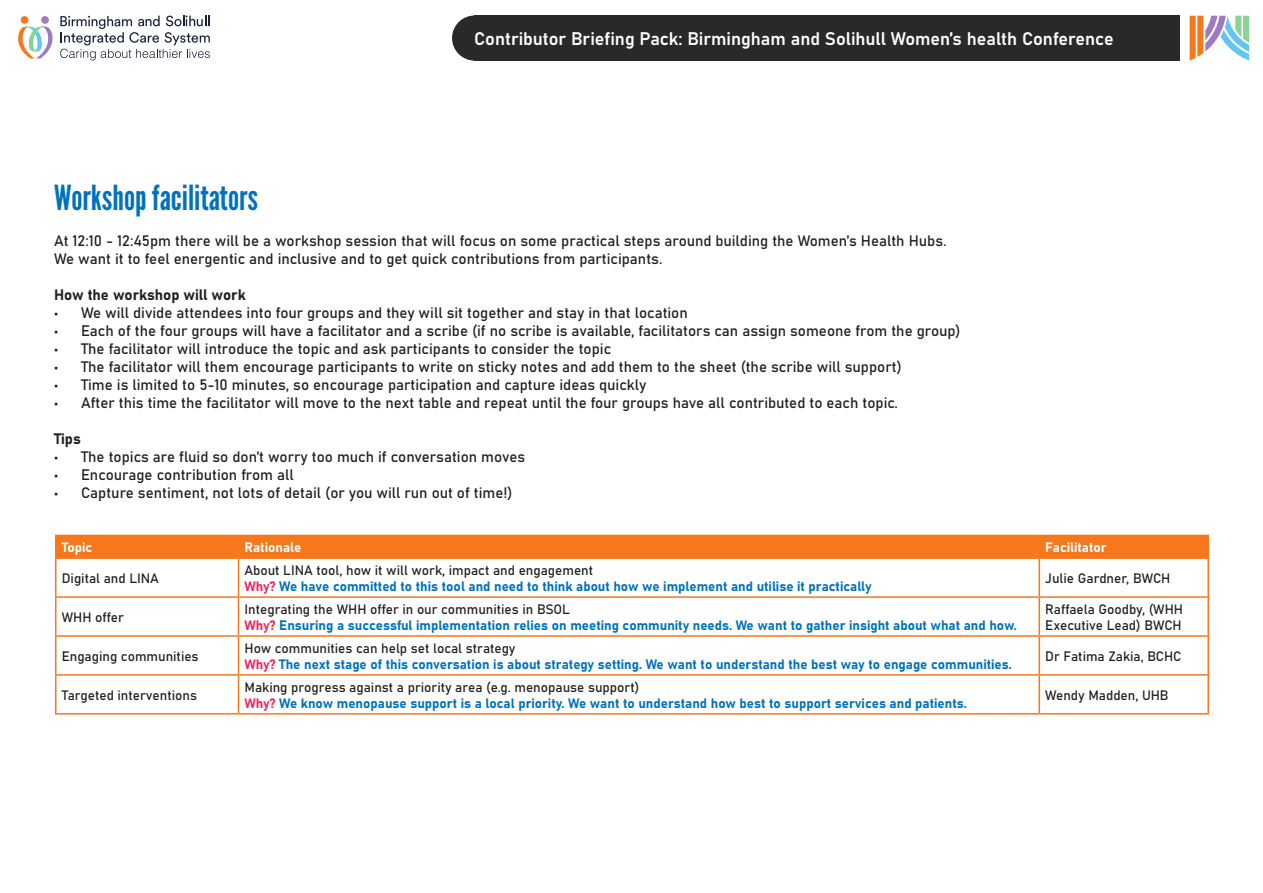
<style>
.page{position:relative;width:1263px;height:893px;background:#fff}
.page>*{position:absolute;margin:0;border:0;box-sizing:border-box;transform-origin:0 0}
.t1{font:34.5px "League Gothic";color:#0072bc}
.t2{font:18px "Bahnschrift";color:#fff}
.t3{font:15px/18px "Bahnschrift";color:#231f20}
.t4{font:13.5px "Bahnschrift";color:#0072bc}
.t5{font:13.5px/16.2px "Bahnschrift";color:#231f20}
.t6{font:13.5px "Bahnschrift";color:#fff}
.s1{color:#ee255b}
</style>
<div class="page">
<hr style="left:55px;top:535px;width:183px;height:1px;background:#f5781c">
<hr style="left:55px;top:536px;width:2px;height:21px;background:#f5781c">
<div style="left:57px;top:535px;width:1150px;height:22px;background:#f5781c"></div>
<hr style="left:1039px;top:535px;width:170px;height:1px;background:#f5781c">
<hr style="left:1038px;top:536px;width:2px;height:21px;background:#f5781c">
<hr style="left:1207px;top:536px;width:2px;height:21px;background:#f5781c">
<hr style="left:55px;top:557px;width:183px;height:2px;background:#f5781c">
<hr style="left:55px;top:559px;width:2px;height:37px;background:#f5781c">
<hr style="left:238px;top:557px;width:801px;height:2px;background:#f5781c">
<hr style="left:238px;top:559px;width:1px;height:37px;background:#f5781c">
<hr style="left:1039px;top:557px;width:170px;height:2px;background:#f5781c">
<hr style="left:1038px;top:559px;width:2px;height:37px;background:#f5781c">
<hr style="left:1207px;top:559px;width:2px;height:37px;background:#f5781c">
<hr style="left:55px;top:596px;width:183px;height:2px;background:#f5781c">
<hr style="left:55px;top:598px;width:2px;height:37px;background:#f5781c">
<hr style="left:238px;top:596px;width:801px;height:2px;background:#f5781c">
<hr style="left:238px;top:598px;width:1px;height:37px;background:#f5781c">
<hr style="left:1039px;top:596px;width:170px;height:2px;background:#f5781c">
<hr style="left:1038px;top:598px;width:2px;height:37px;background:#f5781c">
<hr style="left:1207px;top:598px;width:2px;height:37px;background:#f5781c">
<hr style="left:55px;top:635px;width:183px;height:2px;background:#f5781c">
<hr style="left:55px;top:637px;width:2px;height:37px;background:#f5781c">
<hr style="left:238px;top:635px;width:801px;height:2px;background:#f5781c">
<hr style="left:238px;top:637px;width:1px;height:37px;background:#f5781c">
<hr style="left:1039px;top:635px;width:170px;height:2px;background:#f5781c">
<hr style="left:1038px;top:637px;width:2px;height:37px;background:#f5781c">
<hr style="left:1207px;top:637px;width:2px;height:37px;background:#f5781c">
<hr style="left:55px;top:674px;width:183px;height:2px;background:#f5781c">
<hr style="left:55px;top:676px;width:2px;height:37px;background:#f5781c">
<hr style="left:238px;top:674px;width:801px;height:2px;background:#f5781c">
<hr style="left:238px;top:676px;width:1px;height:37px;background:#f5781c">
<hr style="left:1039px;top:674px;width:170px;height:2px;background:#f5781c">
<hr style="left:1038px;top:676px;width:2px;height:37px;background:#f5781c">
<hr style="left:1207px;top:676px;width:2px;height:37px;background:#f5781c">
<hr style="left:55px;top:713px;width:183px;height:2px;background:#f5781c">
<hr style="left:238px;top:713px;width:801px;height:2px;background:#f5781c">
<hr style="left:1039px;top:713px;width:170px;height:2px;background:#f5781c">
<div style="left:475px;top:15px;width:705px;height:46px;background:#292929"></div>
<svg style="left:1189px;top:16px;width:60px;height:45px"></svg>
<svg style="left:18px;top:16px;width:192px;height:44px"></svg>
<div style="left:452px;top:15px;width:45px;height:46px;background:#292929;border-radius:50%"></div>
<p class="t2" style="left:474px;top:25px;width:641px">Contributor Briefing Pack: Birmingham and Solihull Women’s health Conference</p>
<p class="t1" style="left:54px;top:177px;width:206px">Workshop facilitators</p>
<p class="t3" style="left:54px;top:231px;width:894px">At 12:10 - 12:45pm there will be a workshop session that will focus on some practical steps around building the Women’s Health Hubs.<br>We want it to feel energentic and inclusive and to get quick contributions from participants.</p>
<p class="t3" style="left:54px;top:285px;width:193px">How the workshop will work</p>
<p class="t3" style="left:54px;top:303px;width:635px">• We will divide attendees into four groups and they will sit together and stay in that location</p>
<p class="t3" style="left:54px;top:321px;width:908px">• Each of the four groups will have a facilitator and a scribe (if no scribe is available, facilitators can assign someone from the group)</p>
<p class="t3" style="left:54px;top:339px;width:559px">• The facilitator will introduce the topic and ask participants to consider the topic</p>
<p class="t3" style="left:54px;top:357px;width:849px">• The facilitator will them encourage participants to write on sticky notes and add them to the sheet (the scribe will support)</p>
<p class="t3" style="left:54px;top:375px;width:594px">• Time is limited to 5-10 minutes, so encourage participation and capture ideas quickly</p>
<p class="t3" style="left:54px;top:393px;width:845px">• After this time the facilitator will move to the next table and repeat until the four groups have all contributed to each topic.</p>
<p class="t3" style="left:54px;top:429px;width:28px">Tips</p>
<p class="t3" style="left:54px;top:447px;width:473px">• The topics are fluid so don’t worry too much if conversation moves</p>
<p class="t3" style="left:54px;top:465px;width:241px">• Encourage contribution from all</p>
<p class="t3" style="left:54px;top:483px;width:460px">• Capture sentiment, not lots of detail (or you will run out of time!)</p>
<p class="t6" style="left:62px;top:537px;width:32px">Topic</p>
<p class="t6" style="left:244px;top:537px;width:58px">Rationale</p>
<p class="t6" style="left:1045px;top:537px;width:63px">Facilitator</p>
<p class="t5" style="left:62px;top:569px;width:99px">Digital and LINA</p>
<p class="t5" style="left:244px;top:561px;width:350px">About LINA tool, how it will work, impact and engagement</p>
<p class="t4" style="left:244px;top:576px;width:629px"><span class="s1">Why?</span> We have committed to this tool and need to think about how we implement and utilise it practically</p>
<p class="t5" style="left:1045px;top:569px;width:127px">Julie Gardner, BWCH</p>
<p class="t5" style="left:62px;top:608px;width:64px">WHH offer</p>
<p class="t5" style="left:62px;top:647px;width:138px">Engaging communities</p>
<p class="t5" style="left:62px;top:686px;width:137px">Targeted interventions</p>
<p class="t5" style="left:244px;top:600px;width:327px">Integrating the WHH offer in our communities in BSOL</p>
<p class="t4" style="left:244px;top:615px;width:774px"><span class="s1">Why?</span> Ensuring a successful implementation relies on meeting community needs. We want to gather insight about what and how.</p>
<p class="t5" style="left:244px;top:639px;width:272px">How communities can help set local strategy</p>
<p class="t4" style="left:244px;top:654px;width:769px"><span class="s1">Why?</span> The next stage of this conversation is about strategy setting. We want to understand the best way to engage communities.</p>
<p class="t5" style="left:244px;top:678px;width:396px">Making progress against a priority area (e.g. menopause support)</p>
<p class="t4" style="left:244px;top:693px;width:724px"><span class="s1">Why?</span> We know menopause support is a local priority. We want to understand how best to support services and patients.</p>
<p class="t5" style="left:1045px;top:600px;width:139px">Raffaela Goodby, (WHH<br>Executive Lead) BWCH</p>
<p class="t5" style="left:1045px;top:647px;width:138px">Dr Fatima Zakia, BCHC</p>
<p class="t5" style="left:1045px;top:686px;width:125px">Wendy Madden, UHB</p>
</div>
